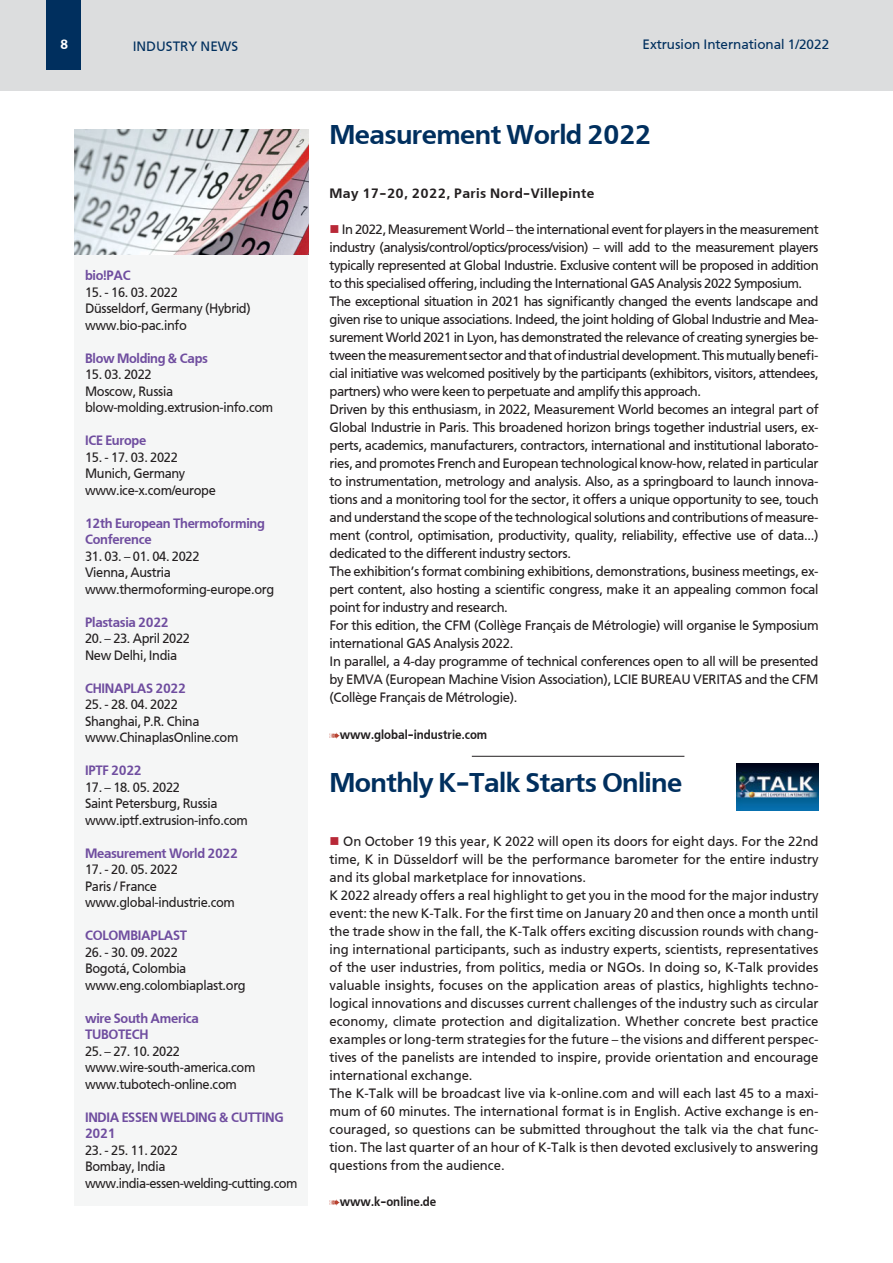
<style>
.page{position:relative;width:893px;height:1263px;background:#fff}
.page>*{position:absolute;margin:0;border:0;box-sizing:border-box;transform-origin:0 0}
.t1{font:700 27px "Frutiger Linotype";letter-spacing:-.025em;color:#002f5e}
.t2{font:13.5px/18px "Frutiger Linotype";letter-spacing:-.025em;color:#231f20}
.t3{font:13.5px/18px "Frutiger Linotype";color:#231f20}
.t4{font:13.5px/16.5px "Frutiger Linotype";letter-spacing:-.025em;color:#231f20;scale:.95 1}
.t5{font:700 13.5px/16.5px "Frutiger Linotype";letter-spacing:-.025em;color:#6f4d9f;scale:.95 1}
.t6{font:13.5px "Frutiger Linotype";color:#002f5e}
.t7{font:700 13.5px "Frutiger Linotype";letter-spacing:.025em;color:#231f20}
.t8{font:700 13.5px "Frutiger Linotype";color:#fff}
.t9{font:700 12.75px "Frutiger Linotype";color:#231f20;scale:.9 1}
</style>
<div class="page">
<div style="left:0;top:0;width:893px;height:90px;background:#dcddde"></div>
<div style="left:47px;top:0;width:34px;height:69px;background:#002f5e"></div>
<div style="left:74px;top:244px;width:234px;height:962px;background:#f5f6f6"></div>
<img style="left:74px;top:130px;width:234px;height:124px">
<svg style="left:330px;top:732px;width:10px;height:7px"></svg>
<hr style="left:472px;top:756px;width:212px;height:1px;background:#231f20">
<svg style="left:330px;top:1199px;width:10px;height:7px"></svg>
<img style="left:736px;top:764px;width:83px;height:46px">
<p class="t8" style="left:60px;top:36px;width:10px">8</p>
<p class="t6" style="left:133px;top:39px;width:107px">INDUSTRY NEWS</p>
<p class="t6" style="left:642px;top:37px;width:188px">Extrusion International 1/2022</p>
<p class="t5" style="left:85px;top:268px;width:50px">bio!PAC</p>
<p class="t4" style="left:85px;top:284px;width:176px">15. - 16. 03. 2022<br>Düsseldorf, Germany (Hybrid) www.bio-pac.info</p>
<p class="t5" style="left:85px;top:350px;width:131px">Blow Molding &amp; Caps</p>
<p class="t4" style="left:85px;top:367px;width:200px">15. 03. 2022<br>Moscow, Russia blow-molding.extrusion-info.com</p>
<p class="t5" style="left:85px;top:433px;width:66px">ICE Europe</p>
<p class="t4" style="left:85px;top:449px;width:139px">15. - 17. 03. 2022<br>Munich, Germany www.ice-x.com/europe</p>
<p class="t5" style="left:85px;top:515px;width:191px">12th European Thermoforming<br>Conference</p>
<p class="t4" style="left:85px;top:548px;width:201px">31. 03. – 01. 04. 2022<br>Vienna, Austria www.thermoforming-europe.org</p>
<p class="t5" style="left:85px;top:614px;width:90px">Plastasia 2022</p>
<p class="t4" style="left:85px;top:631px;width:112px">20. – 23. April 2022<br>New Delhi, India</p>
<p class="t5" style="left:85px;top:680px;width:108px">CHINAPLAS 2022</p>
<p class="t4" style="left:85px;top:697px;width:163px">25. - 28. 04. 2022<br>Shanghai, P.R. China www.ChinaplasOnline.com</p>
<p class="t5" style="left:85px;top:763px;width:61px">IPTF 2022</p>
<p class="t4" style="left:85px;top:779px;width:173px">17. – 18. 05. 2022<br>Saint Petersburg, Russia www.iptf.extrusion-info.com</p>
<p class="t5" style="left:85px;top:845px;width:162px">Measurement World 2022</p>
<p class="t4" style="left:85px;top:862px;width:159px">17. - 20. 05. 2022<br>Paris / France www.global-industrie.com</p>
<p class="t5" style="left:85px;top:928px;width:109px">COLOMBIAPLAST</p>
<p class="t4" style="left:85px;top:944px;width:171px">26. - 30. 09. 2022<br>Bogotá, Colombia www.eng.colombiaplast.org</p>
<p class="t5" style="left:85px;top:1010px;width:121px">wire South America<br>TUBOTECH</p>
<p class="t4" style="left:85px;top:1043px;width:181px">25. – 27. 10. 2022 www.wire-south-america.com www.tubotech-online.com</p>
<p class="t5" style="left:85px;top:1109px;width:211px">INDIA ESSEN WELDING &amp; CUTTING<br>2021</p>
<p class="t4" style="left:85px;top:1142px;width:225px">23. - 25. 11. 2022<br>Bombay, India www.india-essen-welding-cutting.com</p>
<h1 class="t1" style="left:330px;top:119px;width:323px">Measurement World 2022</h1>
<p class="t7" style="left:330px;top:186px;width:266px">May 17-20, 2022, Paris Nord-Villepinte</p>
<p class="t2" style="left:330px;top:220px;width:490px;text-indent:12px">In 2022, Measurement World – the international event for players in the measurement industry (analysis/control/optics/process/vision) – will add to the measurement players typically represented at Global Industrie. Exclusive content will be proposed in addition to this specialised offering, including the International GAS Analysis 2022 Symposium.<br>The exceptional situation in 2021 has significantly changed the events landscape and given rise to unique associations. Indeed, the joint holding of Global Industrie and Mea&shy;surement World 2021 in Lyon, has demonstrated the relevance of creating synergies be&shy;tween the measurement sector and that of industrial development. This mutually benefi&shy;cial initiative was welcomed positively by the participants (exhibitors, visitors, attendees, partners) who were keen to perpetuate and amplify this approach.<br>Driven by this enthusiasm, in 2022, Measurement World becomes an integral part of Global Industrie in Paris. This broadened horizon brings together industrial users, ex&shy;perts, academics, manufacturers, contractors, international and institutional laborato&shy;ries, and promotes French and European technological know-how, related in particular to instrumentation, metrology and analysis. Also, as a springboard to launch innova&shy;tions and a monitoring tool for the sector, it offers a unique opportunity to see, touch and understand the scope of the technological solutions and contributions of measure&shy;ment (control, optimisation, productivity, quality, reliability, effective use of data...) dedicated to the different industry sectors.<br>The exhibition’s format combining exhibitions, demonstrations, business meetings, ex&shy;pert content, also hosting a scientific congress, make it an appealing common focal point for industry and research.<br>For this edition, the CFM (Collège Français de Métrologie) will organise le Symposium international GAS Analysis 2022.<br>In parallel, a 4-day programme of technical conferences open to all will be presented by EMVA (European Machine Vision Association), LCIE BUREAU VERITAS and the CFM (Collège Français de Métrologie).</p>
<p class="t9" style="left:340px;top:727px;width:165px">www.global-industrie.com</p>
<h1 class="t1" style="left:330px;top:767px;width:354px">Monthly K-Talk Starts Online</h1>
<p class="t3" style="left:330px;top:832px;width:490px;text-indent:14px">On October 19 this year, K 2022 will open its doors for eight days. For the 22nd time, K in Düsseldorf will be the performance barometer for the entire industry and its global marketplace for innovations.<br>K 2022 already offers a real highlight to get you in the mood for the major industry event: the new K-Talk. For the first time on January 20 and then once a month until the trade show in the fall, the K-Talk offers exciting discussion rounds with chang&shy;ing international participants, such as industry experts, scientists, representatives of the user industries, from politics, media or NGOs. In doing so, K-Talk provides valuable insights, focuses on the application areas of plastics, highlights techno&shy;logical innovations and discusses current challenges of the industry such as circular economy, climate protection and digitalization. Whether concrete best practice examples or long-term strategies for the future – the visions and different perspec&shy;tives of the panelists are intended to inspire, provide orientation and encourage international exchange.<br>The K-Talk will be broadcast live via k-online.com and will each last 45 to a maxi&shy;mum of 60 minutes. The international format is in English. Active exchange is en&shy;couraged, so questions can be submitted throughout the talk via the chat func&shy;tion. The last quarter of an hour of K-Talk is then devoted exclusively to answering questions from the audience.</p>
<p class="t9" style="left:340px;top:1194px;width:109px">www.k-online.de</p>
</div>
